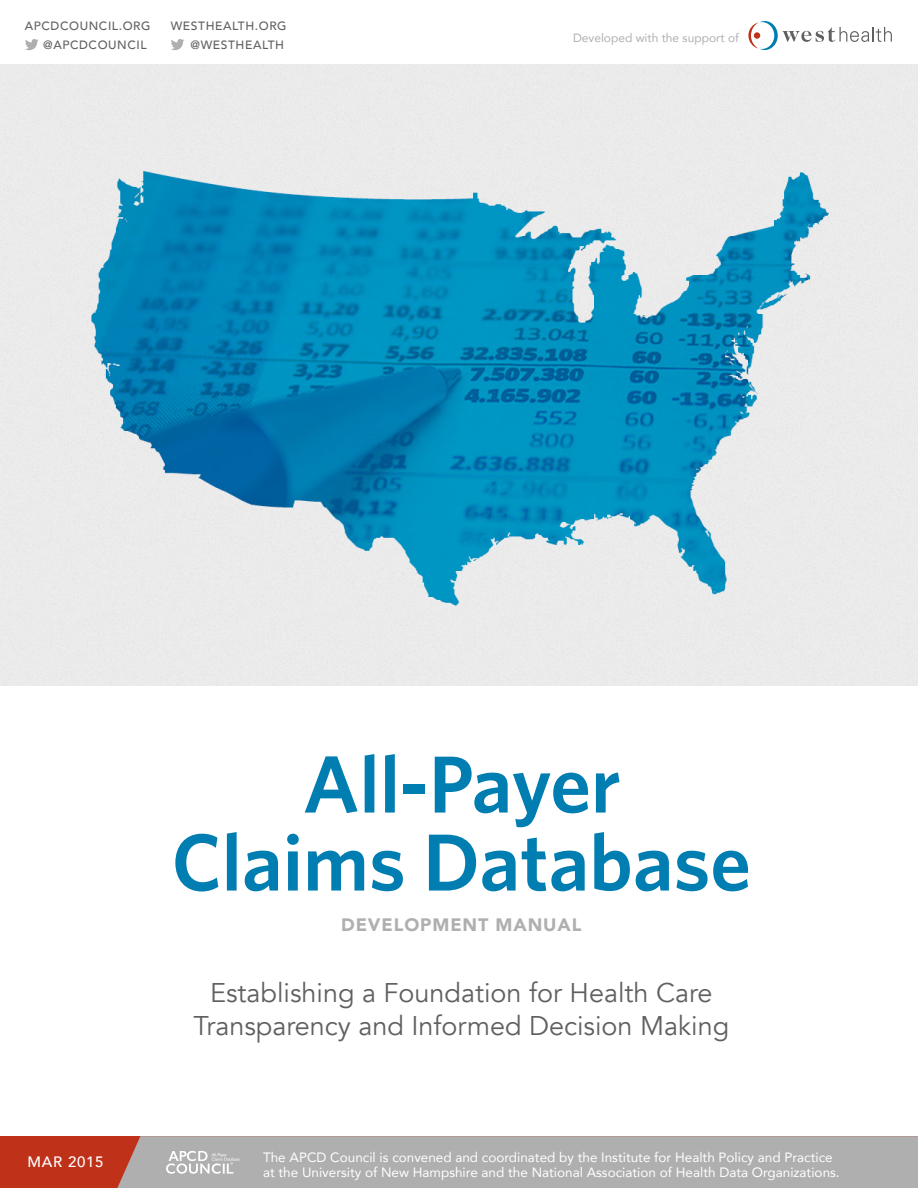
<style>
.page{position:relative;width:918px;height:1188px;background:#fff}
.page>*{position:absolute;margin:0;border:0;box-sizing:border-box;transform-origin:0 0}
.t1{font:600 81px "Whitney";color:#007db1}
.t2{font:27px/33px "Avenir";color:#5f6062;text-align:center}
.t3{font:900 18px "Avenir";letter-spacing:.05em;color:#afafb0}
.t4{font:500 15px "Avenir";letter-spacing:.05em;color:#fff}
.t5{font:13.5px/15px "Avenir";color:#fff}
.t6{font:500 12px "Avenir";letter-spacing:.05em;color:#5f6062}
.t7{font:12px "Avenir";color:#afafb0}
</style>
<div class="page">
<div style="left:0;top:1136px;width:917px;height:52px;background:#c0311a"></div>
<div style="left:117px;top:1136px;width:801px;height:52px;background:#afafb0"></div>
<img style="left:0;top:64px;width:918px;height:622px">
<svg style="left:25px;top:39px;width:14px;height:11px"></svg>
<svg style="left:171px;top:39px;width:13px;height:11px"></svg>
<img style="left:165px;top:1149px;width:75px;height:26px">
<svg style="left:748px;top:21px;width:144px;height:29px"></svg>
<div style="left:754px;top:32px;width:6px;height:7px;background:#c0311a;border-radius:50%"></div>
<p class="t6" style="left:25px;top:15px;width:127px">APCDCOUNCIL.ORG</p>
<p class="t6" style="left:171px;top:15px;width:117px">WESTHEALTH.ORG</p>
<p class="t6" style="left:43px;top:35px;width:105px">@APCDCOUNCIL</p>
<p class="t6" style="left:191px;top:35px;width:95px">@WESTHEALTH</p>
<p class="t7" style="left:573px;top:28px;width:167px">Developed with the support of</p>
<p class="t1" style="left:303px;top:730px;width:319px">All-Payer</p>
<p class="t1" style="left:172px;top:808px;width:581px">Claims Database</p>
<p class="t3" style="left:341px;top:909px;width:242px">DEVELOPMENT MANUAL</p>
<p class="t4" style="left:28px;top:1149px;width:78px">MAR 2015</p>
<p class="t2" style="left:193px;top:977px;width:537px">Establishing a Foundation for Health Care<br>Transparency and Informed Decision Making</p>
<p class="t5" style="left:263px;top:1149px;width:578px">The APCD Council is convened and coordinated by the Institute for Health Policy and Practice at the University of New Hampshire and the National Association of Health Data Organizations.</p>
</div>
